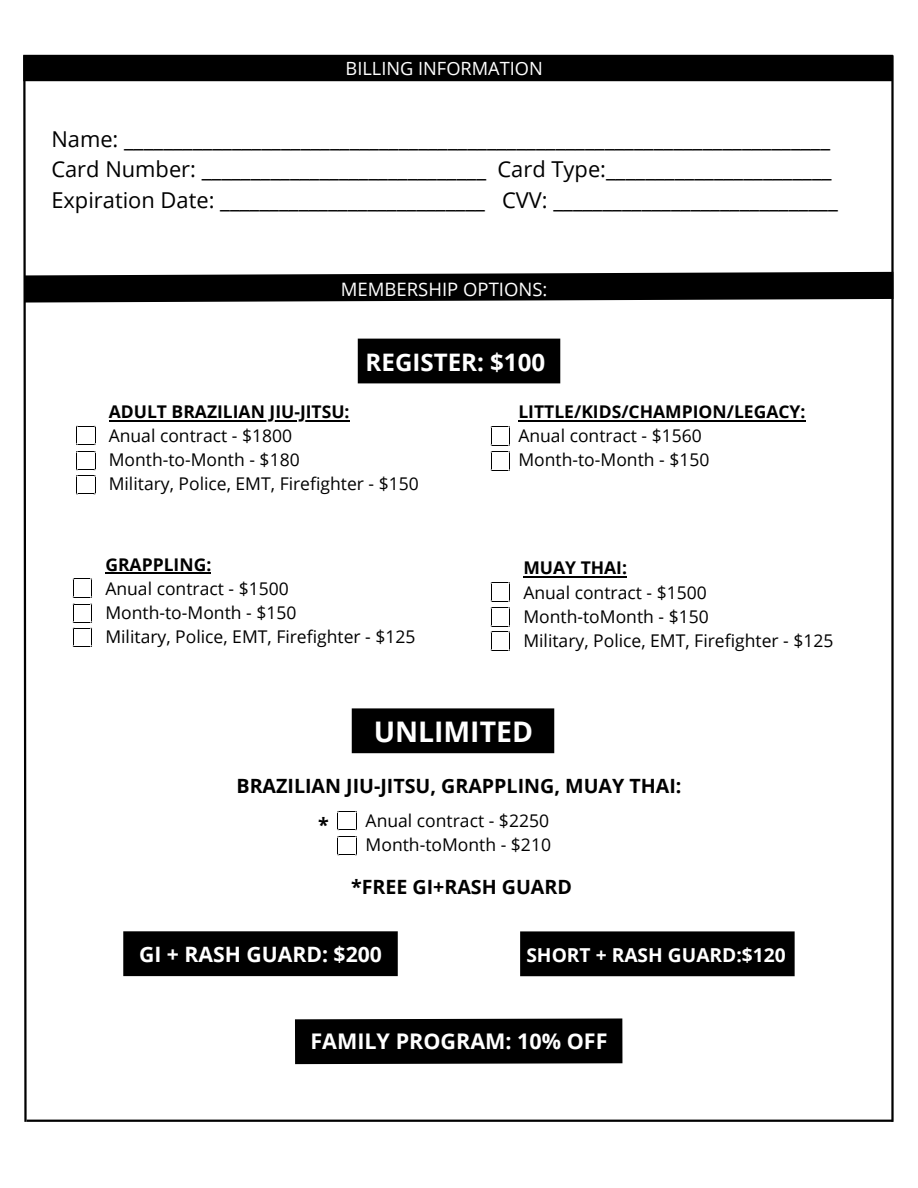
<style>
.page{position:relative;width:918px;height:1188px;background:#fff}
.page>*{position:absolute;margin:0;border:0;box-sizing:border-box;transform-origin:0 0}
.t1{font:700 28.35px "Open Sans";color:#fff}
.t2{font:700 24.15px "Open Sans";color:#fff}
.t3{font:21.9px "Open Sans";color:#000}
.t4{font:700 21.6px "Open Sans";color:#fff}
.t5{font:700 21.15px "Open Sans";color:#fff}
.t6{font:700 19.65px "Open Sans";color:#000}
.t7{font:700 19.2px "Open Sans";color:#fff}
.t8{font:18.45px "Open Sans";color:#fff}
.t9{font:18.15px "Open Sans";color:#fff}
.t10{font:17.55px "Open Sans";color:#000}
.t11{font:700 17.55px "Open Sans";color:#000}
</style>
<div class="page">
<svg style="left:76px;top:426px;width:20px;height:19px"></svg>
<svg style="left:76px;top:451px;width:20px;height:44px"></svg>
<svg style="left:491px;top:426px;width:19px;height:20px"></svg>
<svg style="left:491px;top:452px;width:19px;height:19px"></svg>
<svg style="left:73px;top:579px;width:19px;height:19px"></svg>
<svg style="left:73px;top:604px;width:19px;height:43px"></svg>
<svg style="left:491px;top:582px;width:19px;height:69px"></svg>
<hr style="left:105px;top:572px;width:106px;height:2px;background:#000">
<hr style="left:518px;top:420px;width:288px;height:1px;background:#000">
<hr style="left:109px;top:420px;width:241px;height:1px;background:#000">
<hr style="left:523px;top:576px;width:104px;height:2px;background:#000">
<div style="left:23px;top:55px;width:870px;height:26px;background:#000"></div>
<svg style="left:28px;top:271px;width:863px;height:32px;background:#272727"></svg>
<div style="left:358px;top:339px;width:202px;height:44px;background:#000"></div>
<div style="left:352px;top:708px;width:202px;height:45px;background:#000"></div>
<svg style="left:338px;top:811px;width:19px;height:45px"></svg>
<div style="left:123px;top:931px;width:275px;height:45px;background:#000"></div>
<div style="left:520px;top:931px;width:275px;height:45px;background:#000"></div>
<svg style="left:295px;top:1018px;width:328px;height:47px;background:#0c0c0c"></svg>
<hr style="left:891px;top:55px;width:3px;height:1067px;background:#000">
<svg style="left:23px;top:54px;width:5px;height:1068px"></svg>
<hr style="left:27px;top:1120px;width:866px;height:2px;background:#000">
<p class="t9" style="left:346px;top:56px;width:199px">BILLING INFORMATION</p>
<p class="t3" style="left:51px;top:124px;width:780px">Name: ________________________________________________________________________</p>
<p class="t3" style="left:51px;top:154px;width:782px">Card Number: _____________________________ Card Type:_______________________</p>
<p class="t3" style="left:51px;top:184px;width:788px">Expiration Date: ___________________________ CVV: _____________________________</p>
<p class="t8" style="left:341px;top:276px;width:208px">MEMBERSHIP OPTIONS:</p>
<p class="t2" style="left:366px;top:345px;width:181px">REGISTER: $100</p>
<p class="t11" style="left:109px;top:399px;width:242px">ADULT BRAZILIAN JIU-JITSU:</p>
<p class="t10" style="left:109px;top:423px;width:185px">Anual contract - $1800</p>
<p class="t10" style="left:109px;top:448px;width:193px">Month-to-Month - $180</p>
<p class="t10" style="left:109px;top:472px;width:312px">Military, Police, EMT, Firefighter - $150</p>
<p class="t11" style="left:105px;top:552px;width:107px">GRAPPLING:</p>
<p class="t10" style="left:105px;top:576px;width:185px">Anual contract - $1500</p>
<p class="t10" style="left:105px;top:600px;width:193px">Month-to-Month - $150</p>
<p class="t10" style="left:105px;top:624px;width:312px">Military, Police, EMT, Firefighter - $125</p>
<p class="t11" style="left:518px;top:399px;width:289px">LITTLE/KIDS/CHAMPION/LEGACY:</p>
<p class="t10" style="left:518px;top:423px;width:185px">Anual contract - $1560</p>
<p class="t10" style="left:518px;top:448px;width:193px">Month-to-Month - $150</p>
<p class="t11" style="left:523px;top:556px;width:105px">MUAY THAI:</p>
<p class="t10" style="left:523px;top:580px;width:185px">Anual contract - $1500</p>
<p class="t10" style="left:523px;top:604px;width:187px">Month-toMonth - $150</p>
<p class="t10" style="left:523px;top:628px;width:312px">Military, Police, EMT, Firefighter - $125</p>
<p class="t1" style="left:374px;top:712px;width:161px">UNLIMITED</p>
<p class="t6" style="left:236px;top:772px;width:447px">BRAZILIAN JIU-JITSU, GRAPPLING, MUAY THAI:</p>
<p class="t6" style="left:318px;top:811px;width:12px">*</p>
<p class="t10" style="left:366px;top:808px;width:185px">Anual contract - $2250</p>
<p class="t10" style="left:366px;top:833px;width:187px">Month-toMonth - $210</p>
<p class="t6" style="left:351px;top:873px;width:223px">*FREE GI+RASH GUARD</p>
<p class="t5" style="left:139px;top:940px;width:245px">GI + RASH GUARD: $200</p>
<p class="t7" style="left:526px;top:941px;width:261px">SHORT + RASH GUARD:$120</p>
<p class="t4" style="left:310px;top:1026px;width:299px">FAMILY PROGRAM: 10% OFF</p>
</div>
